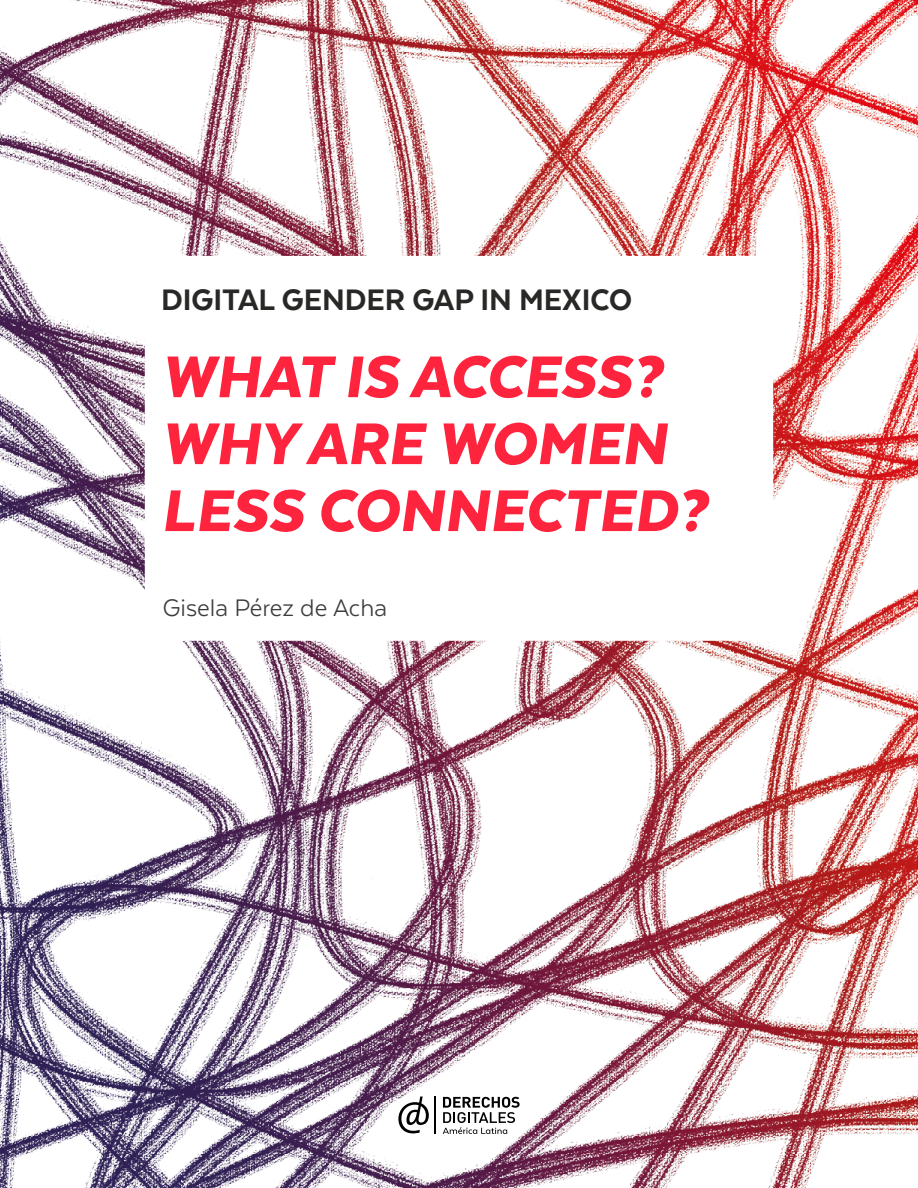
<style>
.page{position:relative;width:918px;height:1188px;background:#fff}
.page>*{position:absolute;margin:0;border:0;box-sizing:border-box;transform-origin:0 0}
.t1{font:italic 900 67.8px/66.9px "Texta Alt";color:#ff243e}
.t2{font:800 34.2px "Texta Alt";color:#282827}
.t3{font:27.6px "Texta";color:#3c3c3b}
</style>
<div class="page">
<img style="left:0;top:0;width:918px;height:1188px">
<svg style="left:398px;top:1097px;width:31px;height:36px"></svg>
<hr style="left:434px;top:1096px;width:1px;height:38px;background:#000">
<svg style="left:443px;top:1097px;width:77px;height:37px"></svg>
<div style="left:145px;top:256px;width:628px;height:385px;background:#fff"></div>
<p class="t2" style="left:161px;top:282px;width:473px">DIGITAL GENDER GAP IN MEXICO</p>
<p class="t1" style="left:161px;top:342px;width:548px">WHAT IS ACCESS?<br>WHY ARE WOMEN<br>LESS CONNECTED?</p>
<p class="t3" style="left:163px;top:594px;width:226px">Gisela Pérez de Acha</p>
</div>
